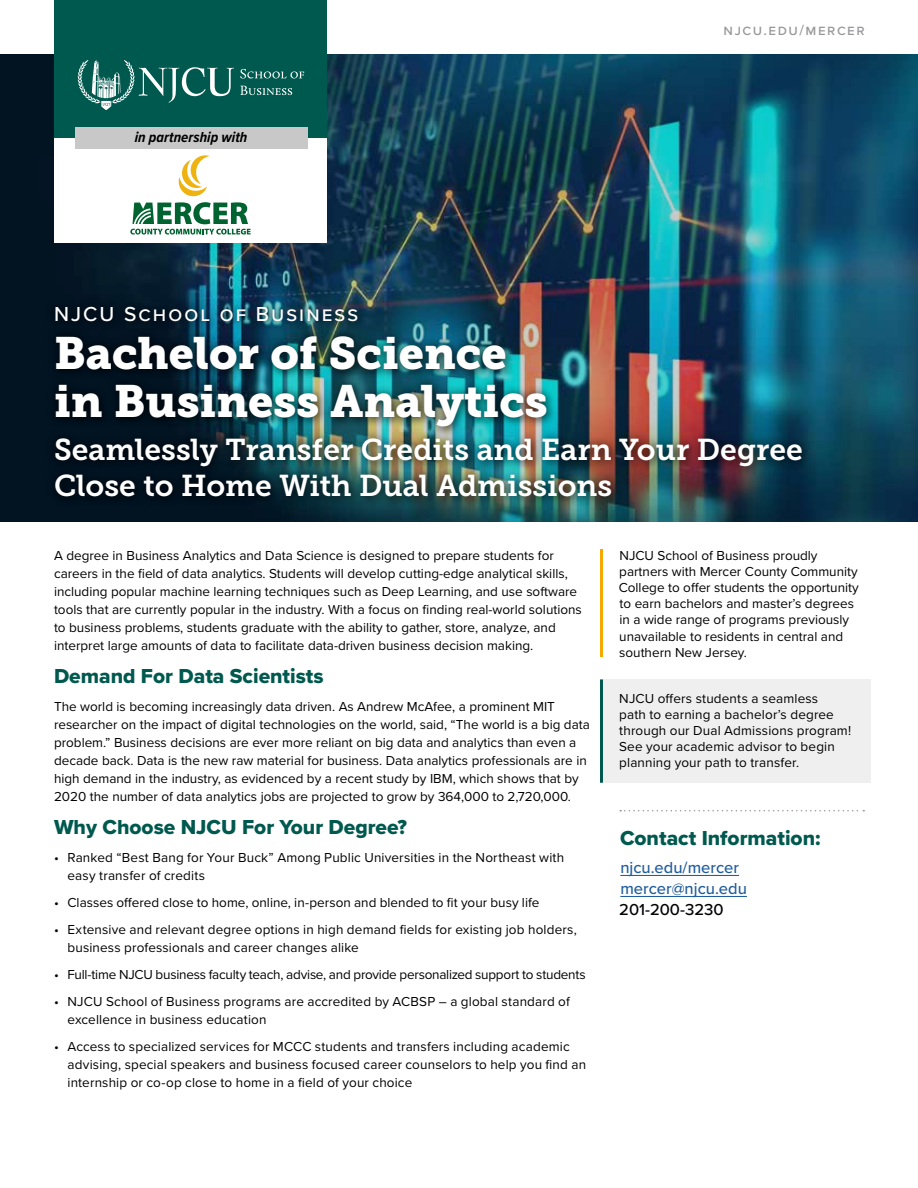
<style>
.page{position:relative;width:918px;height:1188px;background:#fff}
.page>*{position:absolute;margin:0;border:0;box-sizing:border-box;transform-origin:0 0}
.H2___Program_Name{font:45px "Museo Slab 900";color:#fff}
.H3___Sub_Headline{font:30px/36px "Museo Slab 700";color:#fff}
.H4___Paragraph_Title{font:21px "Proxima Nova Extrabld";color:#00594e}
.H1___College_School{font:500 21px "Proxima Nova";letter-spacing:.1em;color:#fff}
.t1{font:500 16.5px "Proxima Nova";color:#215e9e}
.t2{font:500 16.5px "Proxima Nova";color:#000}
.t3{font:italic 700 15px "Proxima Nova Cond";letter-spacing:.005em;color:#000}
.t4{font:500 15px "Proxima Nova";letter-spacing:.1em;color:#98989a}
.P___Copy{font:13.5px/18px "Proxima Nova";color:#000}
.P___Copy-2{font:13.5px "Proxima Nova";letter-spacing:-.02em;color:#000}
</style>
<div class="page">
<img style="left:0;top:54px;width:918px;height:467px">
<div style="left:54px;top:0;width:273px;height:138px;background:#00594e"></div>
<div style="left:46px;top:297px;width:765px;height:209px;background:#000;opacity:.6"></div>
<div style="left:603px;top:679px;width:267px;height:104px;background:#efeff0"></div>
<svg style="left:78px;top:60px;width:156px;height:50px"></svg>
<svg style="left:240px;top:86px;width:52px;height:9px"></svg>
<svg style="left:240px;top:69px;width:64px;height:9px"></svg>
<svg style="left:620px;top:810px;width:244px;height:1px"></svg>
<hr style="left:620px;top:875px;width:119px;height:1px;background:#215e9e">
<hr style="left:620px;top:896px;width:127px;height:1px;background:#215e9e">
<hr style="left:600px;top:549px;width:3px;height:108px;background:#f5a800">
<hr style="left:600px;top:679px;width:3px;height:104px;background:#00594e">
<div style="left:54px;top:138px;width:273px;height:105px;background:#fff"></div>
<svg style="left:130px;top:155px;width:121px;height:80px"></svg>
<div style="left:75px;top:127px;width:232px;height:21px;background:#c8c8c8"></div>
<p class="t3" style="left:135px;top:126px;width:114px">in partnership with</p>
<p class="t4" style="left:724px;top:19px;width:143px">njcu.edu/mercer</p>
<h1 class="H1___College_School" style="left:54px;top:298px;width:306px">NJCU School of Business</h1>
<h2 class="H2___Program_Name" style="left:54px;top:327px;width:454px">Bachelor of Science</h2>
<h2 class="H2___Program_Name" style="left:54px;top:375px;width:495px">in Business Analytics</h2>
<h3 class="H3___Sub_Headline" style="left:54px;top:432px;width:750px">Seamlessly Transfer Credits and Earn Your Degree<br>Close to Home With Dual Admissions</h3>
<p class="P___Copy" style="left:54px;top:546px;width:529px">A degree in Business Analytics and Data Science is designed to prepare students for careers in the field of data analytics. Students will develop cutting-edge analytical skills, including popular machine learning techniques such as Deep Learning, and use software tools that are currently popular in the industry. With a focus on finding real-world solutions to business problems, students graduate with the ability to gather, store, analyze, and interpret large amounts of data to facilitate data-driven business decision making.</p>
<h4 class="H4___Paragraph_Title" style="left:54px;top:660px;width:271px">Demand For Data Scientists</h4>
<p class="P___Copy" style="left:54px;top:697px;width:537px">The world is becoming increasingly data driven. As Andrew McAfee, a prominent MIT researcher on the impact of digital technologies on the world, said, “The world is a big data problem.” Business decisions are ever more reliant on big data and analytics than even a decade back. Data is the new raw material for business. Data analytics professionals are in high demand in the industry, as evidenced by a recent study by IBM, which shows that by 2020 the number of data analytics jobs are projected to grow by 364,000 to 2,720,000.</p>
<h4 class="H4___Paragraph_Title" style="left:54px;top:811px;width:355px">Why Choose NJCU For Your Degree?</h4>
<p class="P___Copy" style="left:68px;top:848px;width:498px;text-indent:-14px">• Ranked “Best Bang for Your Buck” Among Public Universities in the Northeast with easy transfer of credits</p>
<p class="P___Copy" style="left:54px;top:893px;width:487px">• Classes offered close to home, online, in-person and blended to fit your busy life</p>
<p class="P___Copy" style="left:68px;top:920px;width:511px;text-indent:-14px">• Extensive and relevant degree options in high demand fields for existing job holders, business professionals and career changes alike</p>
<p class="P___Copy-2" style="left:54px;top:964px;width:533px">• Full-time NJCU business faculty teach, advise, and provide personalized support to students</p>
<p class="P___Copy" style="left:68px;top:992px;width:504px;text-indent:-14px">• NJCU School of Business programs are accredited by ACBSP – a global standard of excellence in business education</p>
<p class="P___Copy" style="left:68px;top:1037px;width:520px;text-indent:-14px">• Access to specialized services for MCCC students and transfers including academic advising, special speakers and business focused career counselors to help you find an internship or co-op close to home in a field of your choice</p>
<p class="P___Copy" style="left:619px;top:546px;width:242px;line-height:16.2px">NJCU School of Business proudly partners with Mercer County Community College to offer students the opportunity to earn bachelors and master’s degrees in a wide range of programs previously unavailable to residents in central and southern New Jersey.</p>
<p class="P___Copy" style="left:619px;top:689px;width:234px;line-height:16.2px">NJCU offers students a seamless<br>path to earning a bachelor’s degree through our Dual Admissions program!<br>See your academic advisor to begin planning your path to transfer.</p>
<h4 class="H4___Paragraph_Title" style="left:620px;top:823px;width:202px">Contact Information:</h4>
<p class="t1" style="left:620px;top:855px;width:120px">njcu.edu/mercer</p>
<p class="t1" style="left:620px;top:876px;width:128px">mercer@njcu.edu</p>
<p class="t2" style="left:619px;top:897px;width:106px">201-200-3230</p>
</div>
